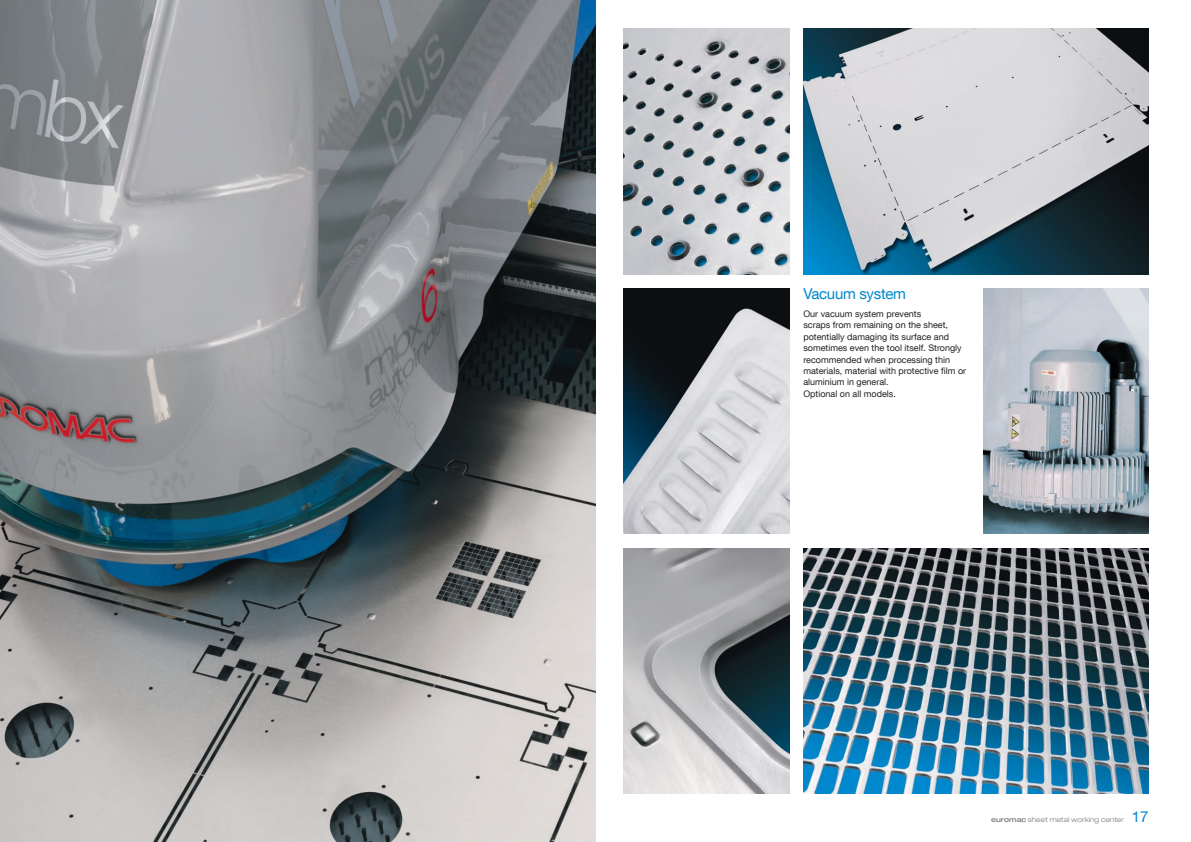
<style>
.page{position:relative;width:1191px;height:842px;background:#fff}
.page>*{position:absolute;margin:0;border:0;box-sizing:border-box;transform-origin:0 0}
.t1{font:15px "Helvetica Neue LT Com";letter-spacing:-.02em;color:#0088ce}
.t2{font:9px/11.4px "Helvetica Neue LT Com";color:#241f1f}
.t3{font:300 expanded 7px "Helvetica Neue LT Com";color:#7d7c7e}
.s1{font-weight:500}
.s2{font-weight:400;font-stretch:normal;font-size:15px;color:#0088ce}
</style>
<div class="page">
<img style="left:0;top:0;width:595px;height:842px">
<img style="left:983px;top:288px;width:165px;height:246px">
<img style="left:624px;top:289px;width:165px;height:245px">
<img style="left:803px;top:548px;width:345px;height:246px">
<img style="left:803px;top:28px;width:345px;height:246px">
<img style="left:624px;top:28px;width:165px;height:246px">
<img style="left:624px;top:548px;width:165px;height:246px">
<h1 class="t1" style="left:803px;top:284px;width:104px">Vacuum system</h1>
<p class="t2" style="left:803px;top:308px;width:164px">Our vacuum system prevents<br>scraps from remaining on the sheet, potentially damaging its surface and sometimes even the tool itself. Strongly recommended when processing thin materials, material with protective film or aluminium in general.<br>Optional on all models.</p>
<p class="t3" style="left:991px;top:815px;width:159px"><span class="s1">euromac</span> sheet metal working center <span class="s2">17</span></p>
</div>
